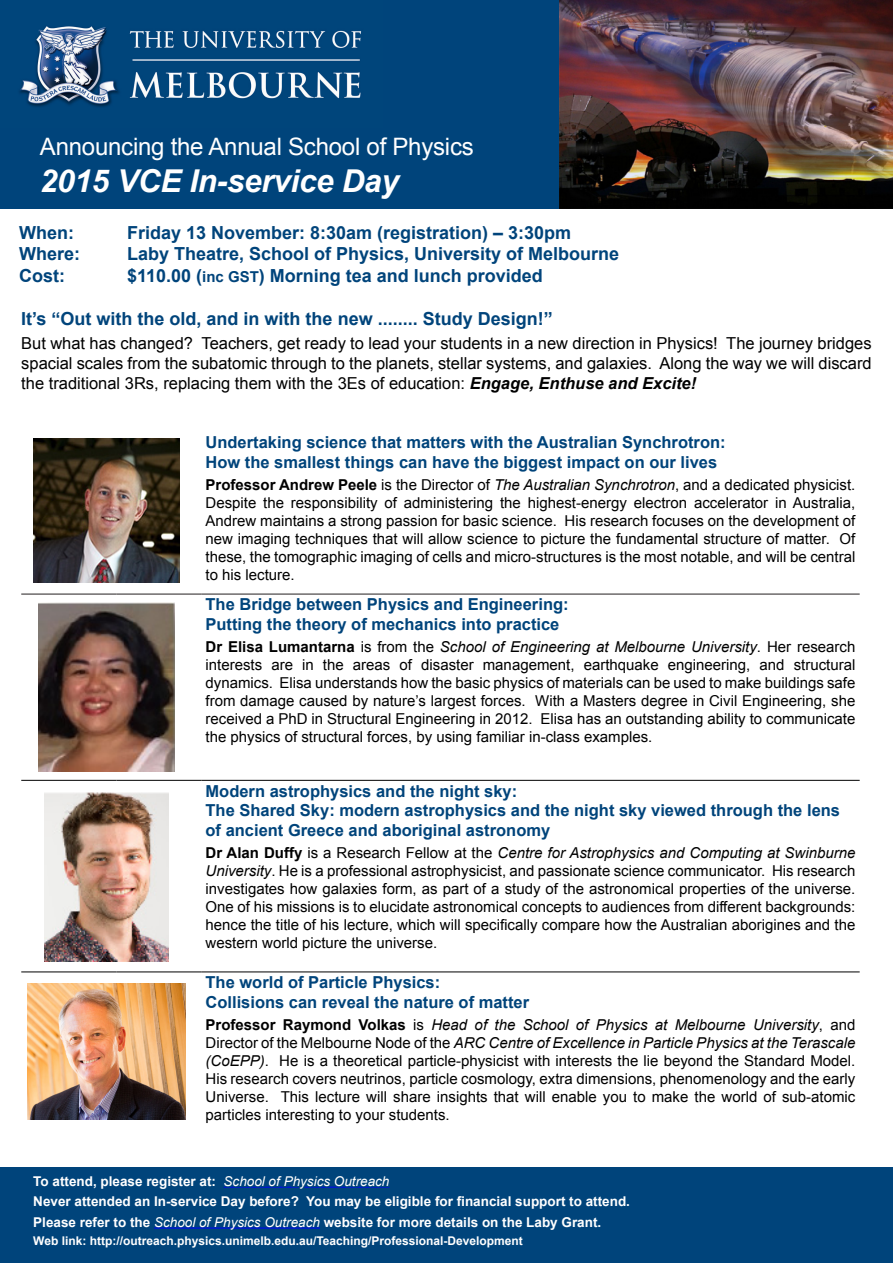
<style>
.page{position:relative;width:893px;height:1263px;background:#fff}
.page>*{position:absolute;margin:0;border:0;box-sizing:border-box;transform-origin:0 0}
.Header_white{font:italic 700 31.5px "Arial";letter-spacing:-.01em;color:#fff}
.Header_white-2{font:24px "Arial";letter-spacing:-.01em;color:#fff}
.Subhead_1_blue{font:700 18px "Arial";color:#00447b}
.Subhead_1_blue-2{font:700 16.5px/19.8px "Arial";color:#00447b}
.Body_text_12_pt{font:16.5px/19.8px "Arial";color:#000;text-align:justify}
.Body_text_10_pt{font:15px/18px "Arial";color:#000;text-align:justify}
.Subhead_1_blue-3{font:700 13.5px "Arial";color:#fff}
.Subhead_1_blue-4{font:700 12px "Arial";color:#fff}
.s1{font-size:15px}
.s2{font-weight:700;font-style:italic}
.s3{font-weight:700}
.s4{font-style:italic}
.s5{font-weight:400;font-style:italic}
</style>
<div class="page">
<div style="left:0;top:0;width:893px;height:208px;background:#00447b"></div>
<img style="left:19px;top:26px;width:343px;height:81px">
<hr style="left:21px;top:594px;width:96px;height:1px;background:#231f20">
<hr style="left:117px;top:594px;width:84px;height:1px;background:#231f20">
<hr style="left:201px;top:594px;width:659px;height:1px;background:#231f20">
<hr style="left:21px;top:780px;width:96px;height:1px;background:#000">
<hr style="left:117px;top:780px;width:84px;height:1px;background:#000">
<hr style="left:201px;top:780px;width:659px;height:1px;background:#000">
<hr style="left:21px;top:972px;width:96px;height:1px;background:#000">
<hr style="left:117px;top:972px;width:84px;height:1px;background:#000">
<hr style="left:201px;top:972px;width:659px;height:1px;background:#000">
<div style="left:0;top:1167px;width:893px;height:96px;background:#00447b"></div>
<img style="left:559px;top:0;width:334px;height:208px">
<img style="left:33px;top:438px;width:147px;height:144px">
<img style="left:39px;top:603px;width:135px;height:169px">
<img style="left:45px;top:792px;width:123px;height:169px">
<img style="left:27px;top:983px;width:159px;height:136px">
<hr style="left:154px;top:1227px;width:166px;height:1px;background:#00f">
<svg style="left:223px;top:1186px;width:167px;height:2px"></svg>
<p class="Header_white-2" style="left:40px;top:130px;width:435px">Announcing the Annual School of Physics</p>
<p class="Header_white" style="left:40px;top:160px;width:361px">2015 VCE In-service Day</p>
<p class="Subhead_1_blue" style="left:19px;top:220px;width:56px">When:</p>
<p class="Subhead_1_blue" style="left:127px;top:220px;width:446px">Friday 13 November: 8:30am (registration) – 3:30pm</p>
<p class="Subhead_1_blue" style="left:19px;top:242px;width:63px">Where:</p>
<p class="Subhead_1_blue" style="left:127px;top:242px;width:494px">Laby Theatre, School of Physics, University of Melbourne</p>
<p class="Subhead_1_blue" style="left:19px;top:264px;width:47px">Cost:</p>
<p class="Subhead_1_blue" style="left:127px;top:264px;width:417px">$110.00 (<span class="s1">inc GST</span>) Morning tea and lunch provided</p>
<p class="Subhead_1_blue" style="left:21px;top:307px;width:533px">It’s “Out with the old, and in with the new ........ Study Design!”</p>
<p class="Body_text_12_pt" style="left:21px;top:334px;width:852px">But what has changed? Teachers, get ready to lead your students in a new direction in Physics! The journey bridges spacial scales from the subatomic through to the planets, stellar systems, and galaxies. Along the way we will discard the traditional 3Rs, replacing them with the 3Es of education: <span class="s2">Engage, Enthuse and Excite!</span></p>
<p class="Subhead_1_blue-2" style="left:206px;top:433px;width:522px">Undertaking science that matters with the Australian Synchrotron:<br>How the smallest things can have the biggest impact on our lives</p>
<p class="Body_text_10_pt" style="left:206px;top:476px;width:651px"><span class="s3">Professor Andrew Peele</span> is the Director of <span class="s4">The Australian Synchrotron</span>, and a dedicated physicist.<br>Despite the responsibility of administering the highest-energy electron accelerator in Australia, Andrew maintains a strong passion for basic science. His research focuses on the development of new imaging techniques that will allow science to picture the fundamental structure of matter. Of these, the tomographic imaging of cells and micro-structures is the most notable, and will be central to his lecture.</p>
<p class="Subhead_1_blue-2" style="left:206px;top:595px;width:365px">The Bridge between Physics and Engineering:<br>Putting the theory of mechanics into practice</p>
<p class="Body_text_10_pt" style="left:206px;top:638px;width:651px"><span class="s3">Dr Elisa Lumantarna</span> is from the <span class="s4">School of Engineering at Melbourne University</span>. Her research interests are in the areas of disaster management, earthquake engineering, and structural dynamics. Elisa understands how the basic physics of materials can be used to make buildings safe from damage caused by nature’s largest forces. With a Masters degree in Civil Engineering, she received a PhD in Structural Engineering in 2012. Elisa has an outstanding ability to communicate the physics of structural forces, by using familiar in-class examples.</p>
<p class="Subhead_1_blue-2" style="left:206px;top:781px;width:636px">Modern astrophysics and the night sky:<br>The Shared Sky: modern astrophysics and the night sky viewed through the lens of ancient Greece and aboriginal astronomy</p>
<p class="Body_text_10_pt" style="left:206px;top:844px;width:651px"><span class="s3">Dr Alan Duffy</span> is a Research Fellow at the <span class="s4">Centre for Astrophysics and Computing at Swinburne University</span>. He is a professional astrophysicist, and passionate science communicator. His research investigates how galaxies form, as part of a study of the astronomical properties of the universe.<br>One of his missions is to elucidate astronomical concepts to audiences from different backgrounds: hence the title of his lecture, which will specifically compare how the Australian aborigines and the western world picture the universe.</p>
<p class="Subhead_1_blue-2" style="left:206px;top:973px;width:325px">The world of Particle Physics:<br>Collisions can reveal the nature of matter</p>
<p class="Body_text_10_pt" style="left:206px;top:1016px;width:651px"><span class="s3">Professor Raymond Volkas</span> is <span class="s4">Head of the School of Physics at Melbourne University</span>, and Director of the Melbourne Node of the <span class="s4">ARC Centre of Excellence in Particle Physics at the Terascale (CoEPP)</span>. He is a theoretical particle-physicist with interests the lie beyond the Standard Model.<br>His research covers neutrinos, particle cosmology, extra dimensions, phenomenology and the early Universe. This lecture will share insights that will enable you to make the world of sub-atomic particles interesting to your students.</p>
<p class="Subhead_1_blue-3" style="left:33px;top:1172px;width:358px">To attend, please register at: <span class="s5">School of Physics Outreach</span></p>
<p class="Subhead_1_blue-3" style="left:33px;top:1192px;width:598px">Never attended an In-service Day before? You may be eligible for financial support to attend.</p>
<p class="Subhead_1_blue-3" style="left:33px;top:1213px;width:569px">Please refer to the <span class="s5">School of Physics Outreach</span> website for more details on the Laby Grant.</p>
<p class="Subhead_1_blue-4" style="left:33px;top:1233px;width:491px">Web link: http://outreach.physics.unimelb.edu.au/Teaching/Professional-Development</p>
</div>
